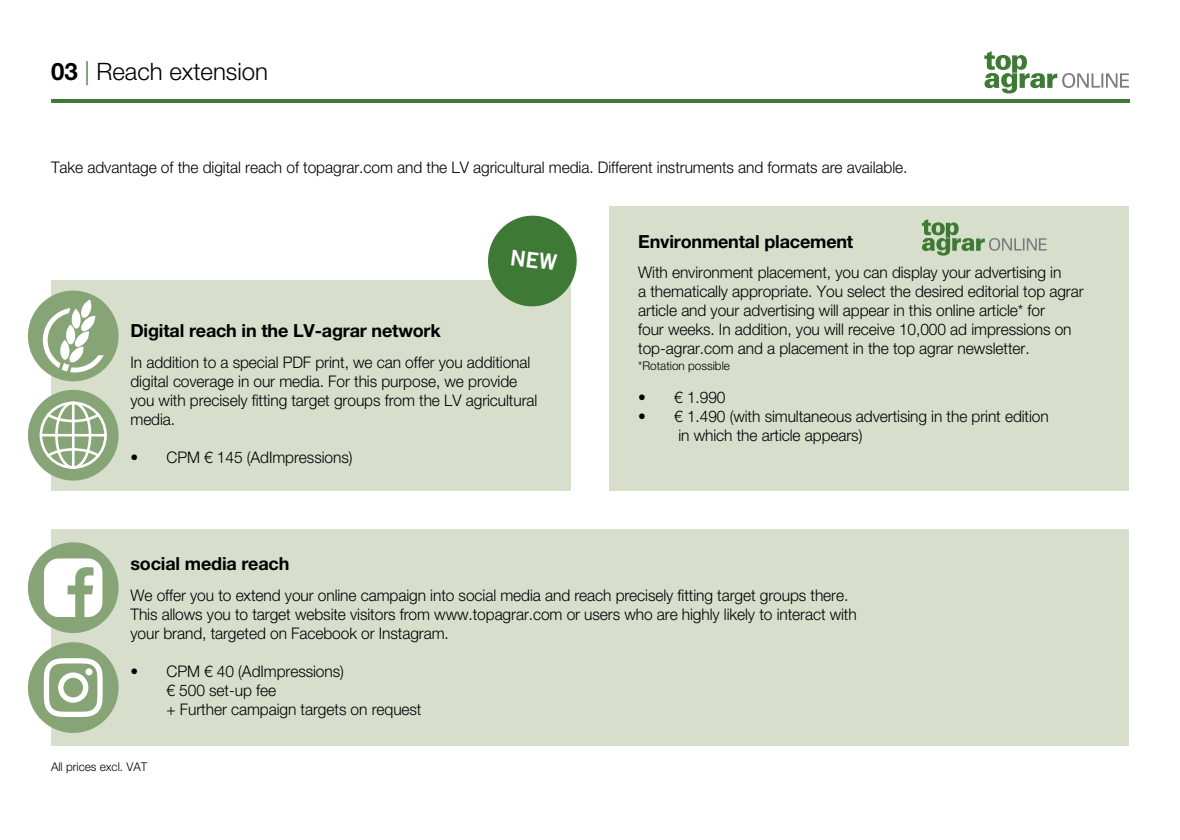
<style>
.page{position:relative;width:1180px;height:840px;background:#fff}
.page>*{position:absolute;margin:0;border:0;box-sizing:border-box;transform-origin:0 0}
.t1{font:300 24px "Helvetica Neue LT Pro";color:#000}
.t2{font:700 18px "Helvetica Neue LT Pro";letter-spacing:-.01em;color:#000}
.t3{font:300 16px/19px "Helvetica Neue LT Pro";letter-spacing:-.005em;color:#000}
.t4{font:300 12px "Helvetica Neue LT Pro";color:#000}
.s1{font-weight:700}
.s2{color:#3e7936}
</style>
<div class="page">
<hr style="left:51px;top:99px;width:1078px;height:4px;background:#3e7936">
<svg style="left:984px;top:51px;width:144px;height:42px"></svg>
<div style="left:51px;top:280px;width:519px;height:210px;background:#d7decc"></div>
<div style="left:51px;top:528px;width:1077px;height:217px;background:#d7decc"></div>
<div style="left:609px;top:206px;width:519px;height:285px;background:#d7decc"></div>
<div style="left:28px;top:642px;width:91px;height:90px;background:#87a477;border-radius:50%"></div>
<svg style="left:44px;top:658px;width:59px;height:58px"></svg>
<div style="left:85px;top:668px;width:7px;height:7px;background:#fff;border-radius:50%"></div>
<div style="left:28px;top:542px;width:91px;height:90px;background:#87a477;border-radius:50%"></div>
<svg style="left:44px;top:558px;width:59px;height:58px"></svg>
<div style="left:28px;top:389px;width:91px;height:91px;background:#87a477;border-radius:50%"></div>
<svg style="left:40px;top:401px;width:67px;height:67px"></svg>
<hr style="left:40px;top:433px;width:67px;height:3px;background:#fff">
<hr style="left:72px;top:401px;width:2px;height:67px;background:#fff">
<div style="left:28px;top:290px;width:91px;height:91px;background:#87a477;border-radius:50%"></div>
<svg style="left:921px;top:219px;width:125px;height:36px"></svg>
<svg style="left:39px;top:299px;width:65px;height:73px"></svg>
<svg style="left:488px;top:215px;width:89px;height:94px"></svg>
<h1 class="t1" style="left:51px;top:56px;width:218px"><span class="s1">03</span> <span class="s2">|</span> Reach extension</h1>
<p class="t3" style="left:51px;top:157px;width:857px">Take advantage of the digital reach of topagrar.com and the LV agricultural media. Different instruments and formats are available.</p>
<p class="t2" style="left:130px;top:319px;width:312px">Digital reach in the LV-agrar network</p>
<p class="t3" style="left:130px;top:352px;width:408px">In addition to a special PDF print, we can offer you additional digital coverage in our media. For this purpose, we provide you with precisely fitting target groups from the LV agricultural media.</p>
<p class="t3" style="left:130px;top:447px;width:223px">• CPM € 145 (AdImpressions)</p>
<p class="t2" style="left:638px;top:229px;width:216px">Environmental placement</p>
<p class="t3" style="left:638px;top:262px;width:447px">With environment placement, you can display your advertising in<br>a thematically appropriate. You select the desired editorial top agrar article and your advertising will appear in this online article* for<br>four weeks. In addition, you will receive 10,000 ad impressions on top-agrar.com and a placement in the top agrar newsletter.</p>
<p class="t3" style="left:638px;top:387px;width:89px">• € 1.990</p>
<p class="t3" style="left:678px;top:406px;width:372px;text-indent:-40px">• € 1.490 (with simultaneous advertising in the print edition in which the article appears)</p>
<p class="t4" style="left:638px;top:358px;width:93px">*Rotation possible</p>
<p class="t2" style="left:130px;top:552px;width:160px">social media reach</p>
<p class="t3" style="left:130px;top:584px;width:727px">We offer you to extend your online campaign into social media and reach precisely fitting target groups there.<br>This allows you to target website visitors from www.topagrar.com or users who are highly likely to interact with your brand, targeted on Facebook or Instagram.</p>
<p class="t3" style="left:166px;top:660px;width:256px;text-indent:-36px">• CPM € 40 (AdImpressions)<br>€ 500 set-up fee<br>+ Further campaign targets on request</p>
<p class="t4" style="left:51px;top:758px;width:98px">All prices excl. VAT</p>
</div>
